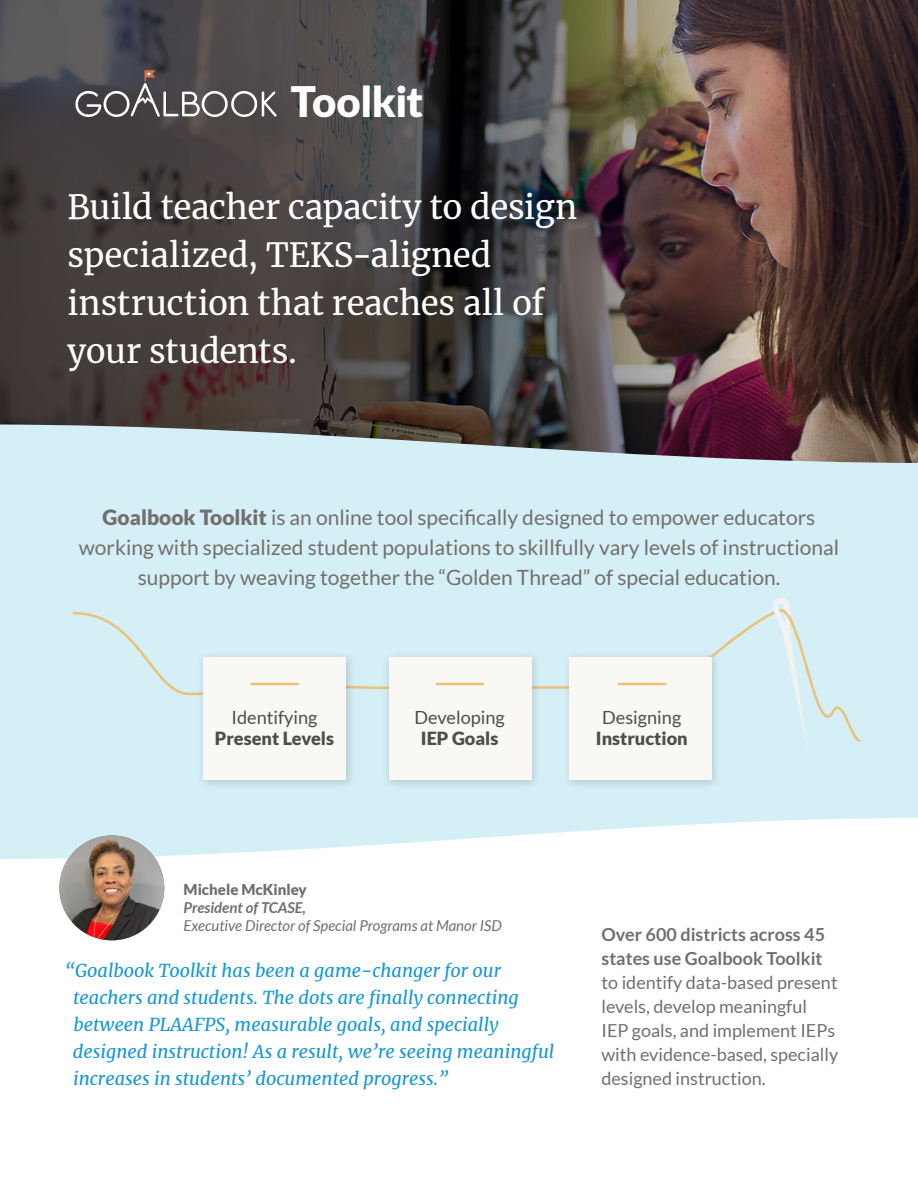
<style>
.page{position:relative;width:918px;height:1188px;background:#fff}
.page>*{position:absolute;margin:0;border:0;box-sizing:border-box;transform-origin:0 0}
.t1{font:900 42px "Lato";letter-spacing:-.015em;color:#fff}
.t2{font:33px/48px "Merriweather";letter-spacing:-.005em;color:#fff}
.Body{font:21px/30px "Lato";color:#736f6c;text-align:center}
.t3{font:900 18.15px/21.8px "Lato";color:#4d4d4d;text-align:center}
.t4{font:18.15px/21.8px "Lato";color:#4d4d4d;text-align:center}
.Pullquote{font:italic 18px/27px "Merriweather";color:#1898d6}
.Body-2{font:18px/24px "Lato";color:#736f6c}
.Pullquote-Author_TIt{font:italic 15px/18px "Lato";color:#736f6c}
.Pullquote-Author_TIt-2{font:900 15px "Lato";color:#736f6c}
.s1{font-weight:900}
.s2{font-weight:400}
.s3{font-weight:700}
</style>
<div class="page">
<img style="left:0;top:0;width:918px;height:425px">
<svg style="left:0;top:425px;width:918px;height:434px;background:#cfe4eb"></svg>
<img style="left:59px;top:835px;width:105px;height:105px;border-radius:52px">
<svg style="left:75px;top:70px;width:202px;height:48px;background:#646163"></svg>
<div style="left:72px;top:608px;width:790px;height:135px;background:#d5eff7"></div>
<img style="left:379px;top:648px;width:166px;height:146px">
<div style="left:389px;top:658px;width:142px;height:122px;background:#f9f8f4"></div>
<img style="left:194px;top:648px;width:165px;height:146px">
<div style="left:204px;top:658px;width:142px;height:122px;background:#f9f8f4"></div>
<hr style="left:251px;top:683px;width:47px;height:2px;background:#eac37b">
<hr style="left:437px;top:683px;width:46px;height:2px;background:#eac37b">
<img style="left:559px;top:648px;width:166px;height:146px">
<div style="left:569px;top:658px;width:142px;height:122px;background:#f9f8f4"></div>
<hr style="left:619px;top:683px;width:46px;height:2px;background:#eac37b">
<svg style="left:765px;top:594px;width:44px;height:160px;background:#d8edf2"></svg>
<h2 class="t1" style="left:291px;top:77px;width:134px">Toolkit</h2>
<h2 class="t2" style="left:68px;top:182px;width:511px">Build teacher capacity to design specialized, TEKS-aligned instruction that reaches all of your students.</h2>
<p class="Body" style="left:79px;top:502px;width:762px"><span class="s1">Goalbook Toolkit</span> is an online tool specifically designed to empower educators working with specialized student populations to skillfully vary levels of instructional support by weaving together the “Golden Thread” of special education.</p>
<p class="t3" style="left:215px;top:706px;width:121px"><span class="s2">Identifying<br></span>Present Levels</p>
<p class="t3" style="left:596px;top:706px;width:93px"><span class="s2">Designing<br></span>Instruction</p>
<p class="t4" style="left:415px;top:706px;width:92px">Developing<br><span class="s1">IEP Goals</span></p>
<p class="Pullquote-Author_TIt-2" style="left:184px;top:881px;width:125px">Michele McKinley</p>
<p class="Pullquote-Author_TIt" style="left:184px;top:899px;width:320px"><span class="s3">President of TCASE,<br></span>Executive Director of Special Programs at Manor ISD</p>
<p class="Pullquote" style="left:73px;top:957px;width:483px;text-indent:-8px">“Goalbook Toolkit has been a game-changer for our teachers and students. The dots are finally connecting between PLAAFPS, measurable goals, and specially designed instruction! As a result, we’re seeing meaningful increases in students’ documented progress.”</p>
<p class="Body-2" style="left:602px;top:923px;width:238px"><span class="s3">Over 600 districts across 45 states use Goalbook Toolkit </span>to identify data-based present levels, develop meaningful<br>IEP goals, and implement IEPs with evidence-based, specially designed instruction.</p>
</div>
